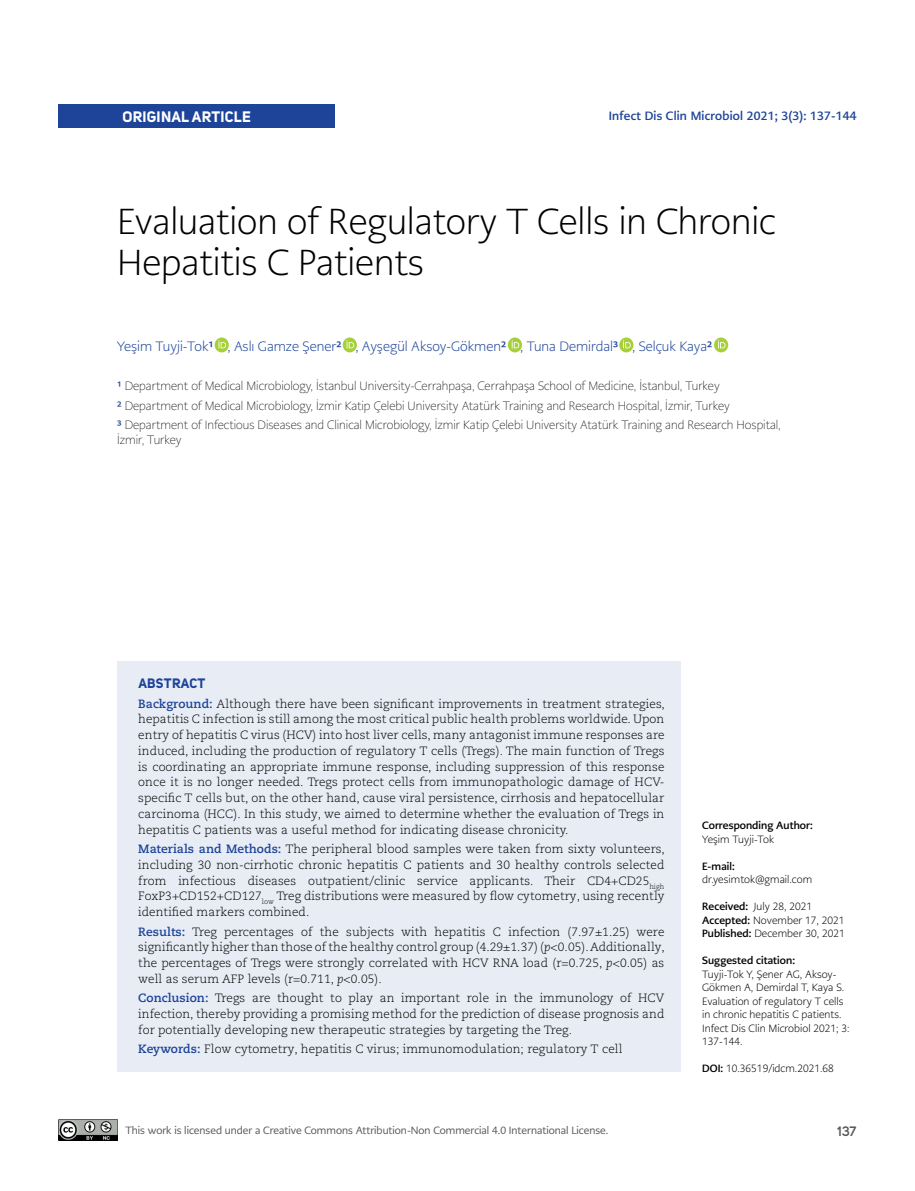
<style>
.page{position:relative;width:915px;height:1191px;background:#fff}
.page>*{position:absolute;margin:0;border:0;box-sizing:border-box;transform-origin:0 0}
.t1{font:300 36px/40.5px "PMN Caecilia Sans Head";color:#000}
.t2{font:700 15px "Uni Sans";letter-spacing:.02em;color:#fff}
.t3{font:300 13.5px "PMN Caecilia Sans Head";color:#1d4498}
.t4{font:700 13.5px "Uni Sans";letter-spacing:.02em;color:#1d4498}
.t5{font:600 13.5px "Uni Sans";color:#58595b}
.t6{font:300 12px/15.8px "Caecilia LT Pro 45";letter-spacing:.005em;color:#000;text-align:justify}
.t7{font:200 12px/19.5px "PMN Caecilia Sans Head";color:#000101}
.t8{font:700 12px "PMN Caecilia Sans Head";letter-spacing:.02em;color:#1d4498}
.t9{font:300 10.5px/13.5px "PMN Caecilia Sans Head";letter-spacing:.005em;color:#000}
.t10{font:10.5px "PMN Caecilia Sans Head";color:#58595b}
.t11{font:700 10.5px "PMN Caecilia Sans Head";letter-spacing:.005em;color:#000}
.s1{font-weight:700}
.s2{font-weight:700;color:#1d4498}
.s3{font-family:"Caecilia LT Pro 75";font-weight:700;color:#1d4498}
.s4{font-family:"Caecilia LT Pro 46";font-style:italic}
</style>
<div class="page">
<div style="left:58px;top:104px;width:277px;height:24px;background:#1d4498"></div>
<img style="left:58px;top:1119px;width:59px;height:21px">
<svg style="left:214px;top:337px;width:15px;height:15px"></svg>
<svg style="left:218px;top:340px;width:8px;height:8px"></svg>
<svg style="left:342px;top:337px;width:15px;height:15px"></svg>
<svg style="left:346px;top:340px;width:8px;height:8px"></svg>
<svg style="left:507px;top:337px;width:15px;height:15px"></svg>
<svg style="left:511px;top:340px;width:8px;height:8px"></svg>
<svg style="left:619px;top:337px;width:14px;height:15px"></svg>
<svg style="left:622px;top:340px;width:8px;height:8px"></svg>
<svg style="left:713px;top:337px;width:15px;height:15px"></svg>
<svg style="left:717px;top:340px;width:8px;height:8px"></svg>
<div style="left:117px;top:661px;width:563px;height:410px;background:#e8edf5"></div>
<p class="t2" style="left:122px;top:107px;width:130px">ORIGINAL ARTICLE</p>
<p class="t8" style="left:608px;top:108px;width:249px">Infect Dis Clin Microbiol 2021; 3(3): 137-144</p>
<h1 class="t1" style="left:117px;top:201px;width:659px">Evaluation of Regulatory T Cells in Chronic<br>Hepatitis C Patients</h1>
<p class="t3" style="left:117px;top:338px;width:596px">Yeşim Tuyji-Tok<span class="s1">1</span> , Aslı Gamze Şener<span class="s1">2</span> , Ayşegül Aksoy-Gökmen<span class="s1">2</span> , Tuna Demirdal<span class="s1">3</span> , Selçuk Kaya<span class="s1">2</span></p>
<p class="t7" style="left:117px;top:376px;width:665px"><span class="s2">¹</span> Department of Medical Microbiology, İstanbul University-Cerrahpaşa, Cerrahpaşa School of Medicine, İstanbul, Turkey<br><span class="s2">2</span> Department of Medical Microbiology, İzmir Katip Çelebi University Atatürk Training and Research Hospital, İzmir, Turkey<br><span class="s2">3</span> Department of Infectious Diseases and Clinical Microbiology, İzmir Katip Çelebi University Atatürk Training and Research Hospital,</p>
<p class="t7" style="left:117px;top:430px;width:66px">İzmir, Turkey</p>
<p class="t4" style="left:138px;top:675px;width:69px">ABSTRACT</p>
<p class="t6" style="left:138px;top:695px;width:528px"><span class="s3">Background:</span> Although there have been significant improvements in treatment strategies, hepatitis C infection is still among the most critical public health problems worldwide. Upon entry of hepatitis C virus (HCV) into host liver cells, many antagonist immune responses are induced, including the production of regulatory T cells (Tregs). The main function of Tregs is coordinating an appropriate immune response, including suppression of this response once it is no longer needed. Tregs protect cells from immunopathologic damage of HCV&shy;specific T cells but, on the other hand, cause viral persistence, cirrhosis and hepatocellular carcinoma (HCC). In this study, we aimed to determine whether the evaluation of Tregs in hepatitis C patients was a useful method for indicating disease chronicity.</p>
<p class="t6" style="left:138px;top:841px;width:528px"><span class="s3">Materials and Methods:</span> The peripheral blood samples were taken from sixty volunteers, including 30 non-cirrhotic chronic hepatitis C patients and 30 healthy controls selected from infectious diseases outpatient/clinic service applicants. Their CD4+CD25<sub>high </sub>FoxP3+CD152+CD127<sub>low</sub> Treg distributions were measured by flow cytometry, using recently identified markers combined.</p>
<p class="t6" style="left:138px;top:923px;width:528px"><span class="s3">Results:</span> Treg percentages of the subjects with hepatitis C infection (7.97±1.25) were significantly higher than those of the healthy control group (4.29±1.37) (<span class="s4">p</span>&lt;0.05). Additionally, the percentages of Tregs were strongly correlated with HCV RNA load (r=0.725, <span class="s4">p</span>&lt;0.05) as well as serum AFP levels (r=0.711, <span class="s4">p</span>&lt;0.05).</p>
<p class="t6" style="left:138px;top:990px;width:527px"><span class="s3">Conclusion:</span> Tregs are thought to play an important role in the immunology of HCV infection, thereby providing a promising method for the prediction of disease prognosis and for potentially developing new therapeutic strategies by targeting the Treg.</p>
<p class="t6" style="left:138px;top:1041px;width:485px"><span class="s3">Keywords:</span> Flow cytometry, hepatitis C virus; immunomodulation; regulatory T cell</p>
<p class="t10" style="left:125px;top:1123px;width:484px">This work is licensed under a Creative Commons Attribution-Non Commercial 4.0 International License.</p>
<p class="t11" style="left:702px;top:818px;width:112px">Corresponding Author:</p>
<p class="t9" style="left:702px;top:832px;width:73px">Yeşim Tuyji-Tok</p>
<p class="t11" style="left:702px;top:859px;width:34px">E-mail:</p>
<p class="t9" style="left:702px;top:873px;width:111px">dr.yesimtok@gmail.com</p>
<p class="t9" style="left:702px;top:900px;width:144px"><span class="s1">Received:</span> July 28, 2021<br><span class="s1">Accepted:</span> November 17, 2021<br><span class="s1">Published:</span> December 30, 2021</p>
<p class="t11" style="left:702px;top:953px;width:94px">Suggested citation:</p>
<p class="t9" style="left:702px;top:967px;width:149px">Tuyji-Tok Y, Şener AG, Aksoy-<br>Gökmen A, Demirdal T, Kaya S.<br>Evaluation of regulatory T cells in chronic hepatitis C patients.<br>Infect Dis Clin Microbiol 2021; 3:<br>137-144.</p>
<p class="t9" style="left:702px;top:1062px;width:133px"><span class="s1">DOI:</span> 10.36519/idcm.2021.68</p>
<p class="t5" style="left:837px;top:1123px;width:21px">137</p>
</div>
